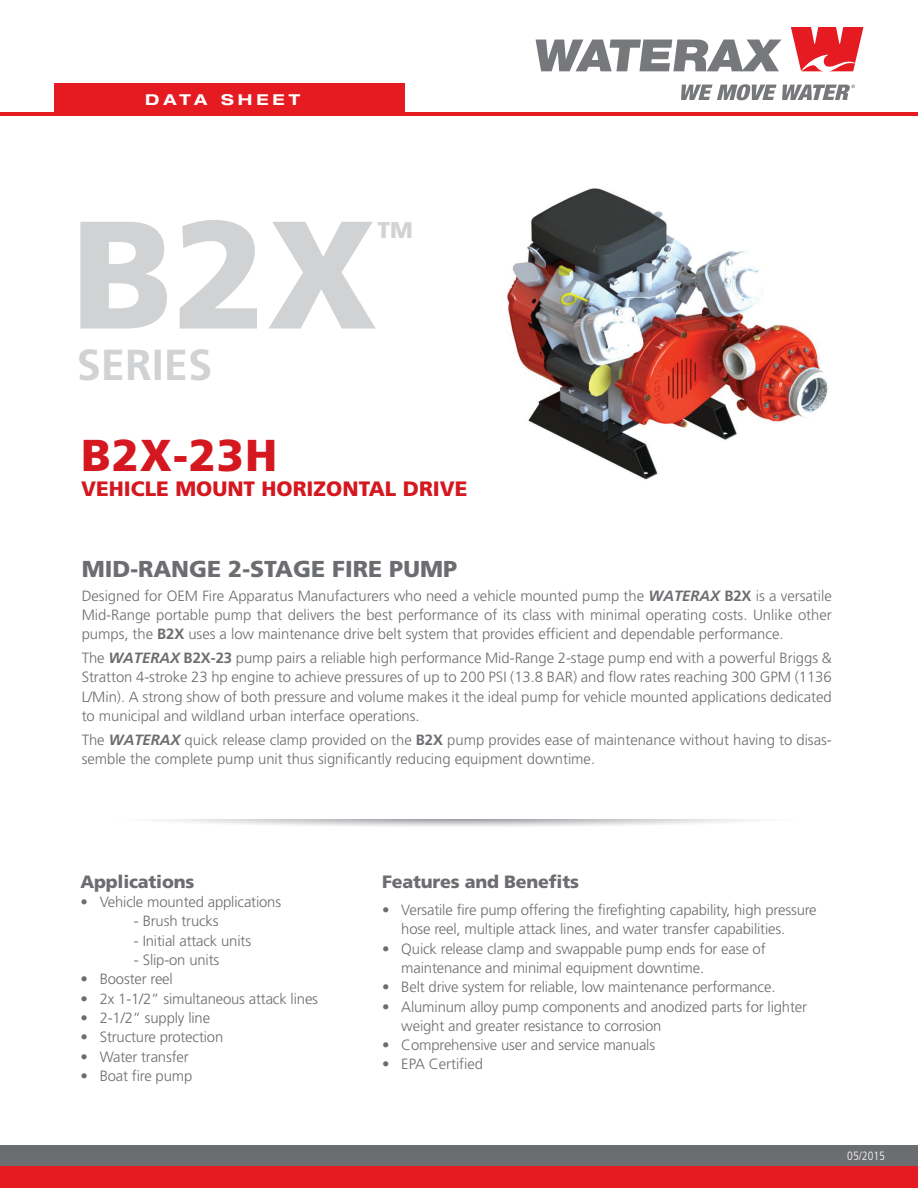
<style>
.page{position:relative;width:918px;height:1188px;background:#fff}
.page>*{position:absolute;margin:0;border:0;box-sizing:border-box;transform-origin:0 0}
.t1{font:900 153px "Frutiger";color:#d1d2d4}
.t2{font:900 116.4px "Frutiger";color:#c7c8ca;scale:.9 1}
.t3{font:900 44.55px "Frutiger";letter-spacing:.02em;color:#d5171f}
.t4{font:700 43.5px "Frutiger";color:#d1d2d4}
.t5{font:700 42.15px "Frutiger";letter-spacing:.18em;color:#c7c8ca}
.t6{font:900 23.1px "Frutiger";color:#6c6d70}
.t7{font:900 22.8px "Frutiger";color:#d1d2d4}
.t8{font:900 20.85px "Frutiger";color:#d5171f}
.t9{font:900 17.85px "Frutiger";letter-spacing:-.01em;color:#6c6d70}
.t10{font:700 condensed 17.85px "Helvetica Neue";letter-spacing:.075em;color:#fff}
.t11{font:700 expanded 15px "Helvetica Neue";letter-spacing:.25em;color:#fff;scale:1.05 1}
.t12{font:300 14.85px/19.4px "Frutiger";letter-spacing:-.01em;color:#6c6d70}
.t13{font:300 condensed 12px "Frutiger";color:#fff}
.t14{font:11.85px "Myriad Pro";color:#fff}
.s1{font-weight:700;font-style:italic}
.s2{font-weight:700}
</style>
<div class="page">
<div style="left:54px;top:83px;width:351px;height:32px;background:#e51b21"></div>
<div style="left:0;top:1145px;width:918px;height:21px;background:#6c6d70"></div>
<hr style="left:0;top:112px;width:918px;height:3px;background:#e51b21">
<div style="left:0;top:1166px;width:918px;height:22px;background:#e51b21"></div>
<svg style="left:536px;top:40px;width:245px;height:31px"></svg>
<svg style="left:791px;top:27px;width:72px;height:44px"></svg>
<svg style="left:681px;top:84px;width:174px;height:16px"></svg>
<svg style="left:155px;top:819px;width:606px;height:8px"></svg>
<img style="left:507px;top:188px;width:322px;height:292px">
<p class="t10" style="left:153px;top:79px;width:101px">DATA SHEET</p>
<p class="t11" style="left:145px;top:90px;width:149px">DATA SHEET</p>
<h2 class="t2" style="left:75px;top:169px;width:234px">B2X</h2>
<p class="t5" style="left:79px;top:282px;width:171px">SERIES</p>
<p class="t1" style="left:71px;top:183px;width:308px">B2X</p>
<p class="t7" style="left:377px;top:216px;width:37px">TM</p>
<p class="t4" style="left:77px;top:339px;width:137px">SERIES</p>
<p class="t3" style="left:81px;top:428px;width:198px">B2X-23H</p>
<p class="t8" style="left:81px;top:476px;width:388px">VEHICLE MOUNT HORIZONTAL DRIVE</p>
<p class="t6" style="left:82px;top:555px;width:377px">MID-RANGE 2-STAGE FIRE PUMP</p>
<p class="t12" style="left:82px;top:586px;width:752px;text-align:justify">Designed for OEM Fire Apparatus Manufacturers who need a vehicle mounted pump the <span class="s1">WATERAX</span> <span class="s2">B2X</span> is a versatile Mid-Range portable pump that delivers the best performance of its class with minimal operating costs. Unlike other pumps, the <span class="s2">B2X</span> uses a low maintenance drive belt system that provides efficient and dependable performance.</p>
<p class="t12" style="left:82px;top:648px;width:752px;text-align:justify">The <span class="s1">WATERAX</span> <span class="s2">B2X-23</span> pump pairs a reliable high performance Mid-Range 2-stage pump end with a powerful Briggs &amp; Stratton 4-stroke 23 hp engine to achieve pressures of up to 200 PSI (13.8 BAR) and flow rates reaching 300 GPM (1136<br>L/Min). A strong show of both pressure and volume makes it the ideal pump for vehicle mounted applications dedicated to municipal and wildland urban interface operations.</p>
<p class="t12" style="left:82px;top:730px;width:752px">The <span class="s1">WATERAX</span> quick release clamp provided on the <span class="s2">B2X</span> pump provides ease of maintenance without having to disas&shy;semble the complete pump unit thus significantly reducing equipment downtime.</p>
<p class="t9" style="left:80px;top:871px;width:115px">Applications</p>
<p class="t12" style="left:80px;top:892px;width:202px">• Vehicle mounted applications</p>
<p class="t12" style="left:134px;top:912px;width:86px">- Brush trucks</p>
<p class="t12" style="left:134px;top:931px;width:119px">- Initial attack units</p>
<p class="t12" style="left:134px;top:950px;width:87px">- Slip-on units</p>
<p class="t12" style="left:80px;top:970px;width:94px">• Booster reel</p>
<p class="t12" style="left:80px;top:989px;width:239px">• 2x 1-1/2” simultaneous attack lines</p>
<p class="t12" style="left:80px;top:1008px;width:131px">• 2-1/2” supply line</p>
<p class="t12" style="left:80px;top:1028px;width:144px">• Structure protection</p>
<p class="t12" style="left:80px;top:1047px;width:110px">• Water transfer</p>
<p class="t12" style="left:80px;top:1066px;width:113px">• Boat fire pump</p>
<p class="t9" style="left:382px;top:871px;width:199px">Features and Benefits</p>
<p class="t12" style="left:401px;top:900px;width:417px;text-indent:-19px">• Versatile fire pump offering the firefighting capability, high pressure hose reel, multiple attack lines, and water transfer capabilities.</p>
<p class="t12" style="left:401px;top:939px;width:366px;text-indent:-19px">• Quick release clamp and swappable pump ends for ease of maintenance and minimal equipment downtime.</p>
<p class="t12" style="left:382px;top:977px;width:395px">• Belt drive system for reliable, low maintenance performance.</p>
<p class="t12" style="left:401px;top:997px;width:407px;text-indent:-19px">• Aluminum alloy pump components and anodized parts for lighter weight and greater resistance to corrosion</p>
<p class="t12" style="left:382px;top:1035px;width:275px">• Comprehensive user and service manuals</p>
<p class="t12" style="left:382px;top:1055px;width:103px">• EPA Certified</p>
<p class="t13" style="left:847px;top:1149px;width:39px">05/2015</p>
<p class="t14" style="left:828px;top:1155px;width:68px">DS-20130920</p>
</div>
